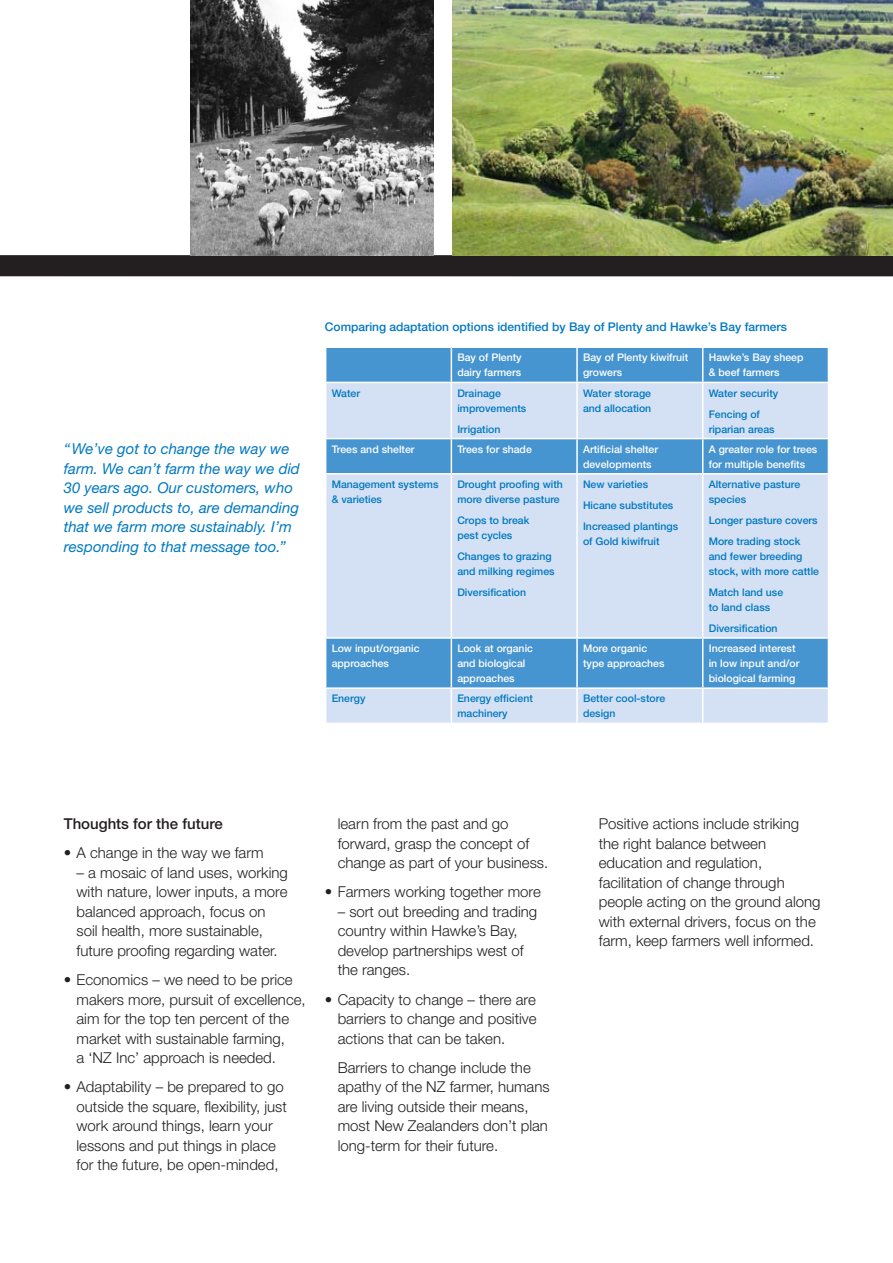
<style>
.page{position:relative;width:893px;height:1263px;background:#fff}
.page>*{position:absolute;margin:0;border:0;box-sizing:border-box;transform-origin:0 0}
.t1{font:300 15px/19.5px "Helvetica Neue";color:#231f20}
.t2{font:italic 15px/19.5px "Helvetica Neue";color:#0079c1}
.t3{font:500 15px "Helvetica Neue";color:#231f20}
.t4{font:500 12px "Helvetica Neue";color:#0079c1}
.t5{font:500 10.5px/15px "Helvetica Neue";color:#0079c1}
.t6{font:500 10.5px/15px "Helvetica Neue";color:#fff}
</style>
<div class="page">
<div style="left:0;top:255px;width:893px;height:21px;background:#231f20"></div>
<img style="left:191px;top:0;width:243px;height:255px">
<img style="left:453px;top:0;width:440px;height:255px">
<div style="left:326px;top:348px;width:502px;height:34px;background:#4694d0"></div>
<svg style="left:326px;top:383px;width:502px;height:340px;fill:#d4e0f3"></svg>
<hr style="left:451px;top:348px;width:1px;height:34px;background:#fff">
<hr style="left:576px;top:348px;width:2px;height:34px;background:#fff">
<hr style="left:702px;top:348px;width:1px;height:34px;background:#fff">
<hr style="left:451px;top:383px;width:1px;height:55px;background:#fff">
<hr style="left:576px;top:383px;width:2px;height:55px;background:#fff">
<hr style="left:702px;top:383px;width:1px;height:55px;background:#fff">
<hr style="left:325px;top:438px;width:126px;height:1px;background:#fff">
<hr style="left:451px;top:438px;width:126px;height:1px;background:#fff">
<hr style="left:451px;top:439px;width:1px;height:34px;background:#fff">
<hr style="left:577px;top:438px;width:126px;height:1px;background:#fff">
<hr style="left:576px;top:439px;width:2px;height:34px;background:#fff">
<hr style="left:703px;top:438px;width:126px;height:1px;background:#fff">
<hr style="left:702px;top:439px;width:1px;height:34px;background:#fff">
<hr style="left:325px;top:473px;width:126px;height:1px;background:#fff">
<hr style="left:451px;top:473px;width:126px;height:1px;background:#fff">
<hr style="left:451px;top:474px;width:1px;height:163px;background:#fff">
<hr style="left:577px;top:473px;width:126px;height:1px;background:#fff">
<hr style="left:576px;top:474px;width:2px;height:163px;background:#fff">
<hr style="left:703px;top:473px;width:126px;height:1px;background:#fff">
<hr style="left:702px;top:474px;width:1px;height:163px;background:#fff">
<hr style="left:325px;top:637px;width:126px;height:2px;background:#fff">
<hr style="left:451px;top:637px;width:126px;height:2px;background:#fff">
<hr style="left:451px;top:639px;width:1px;height:48px;background:#fff">
<hr style="left:577px;top:637px;width:126px;height:2px;background:#fff">
<hr style="left:576px;top:639px;width:2px;height:48px;background:#fff">
<hr style="left:703px;top:637px;width:126px;height:2px;background:#fff">
<hr style="left:702px;top:639px;width:1px;height:48px;background:#fff">
<hr style="left:325px;top:687px;width:126px;height:2px;background:#fff">
<hr style="left:451px;top:687px;width:126px;height:2px;background:#fff">
<hr style="left:451px;top:689px;width:1px;height:34px;background:#fff">
<hr style="left:577px;top:687px;width:126px;height:2px;background:#fff">
<hr style="left:576px;top:689px;width:2px;height:34px;background:#fff">
<hr style="left:703px;top:687px;width:126px;height:2px;background:#fff">
<hr style="left:702px;top:689px;width:1px;height:34px;background:#fff">
<p class="t2" style="left:64px;top:439px;width:238px">“We’ve got to change the way we farm. We can’t farm the way we did<br>30 years ago. Our customers, who we sell products to, are demanding that we farm more sustainably. I’m responding to that message too.”</p>
<p class="t4" style="left:325px;top:319px;width:463px">Comparing adaptation options identified by Bay of Plenty and Hawke’s Bay farmers</p>
<p class="t6" style="left:457px;top:350px;width:66px">Bay of Plenty dairy farmers</p>
<p class="t6" style="left:583px;top:350px;width:107px">Bay of Plenty kiwifruit growers</p>
<p class="t6" style="left:709px;top:350px;width:96px">Hawke’s Bay sheep &amp; beef farmers</p>
<p class="t5" style="left:332px;top:385px;width:30px">Water</p>
<p class="t5" style="left:457px;top:385px;width:71px">Drainage improvements</p>
<p class="t5" style="left:457px;top:421px;width:45px">Irrigation</p>
<p class="t5" style="left:583px;top:385px;width:70px">Water storage and allocation</p>
<p class="t5" style="left:709px;top:382px;width:71px;line-height:21px">Water security<br>Fencing of</p>
<p class="t5" style="left:709px;top:421px;width:67px">riparian areas</p>
<p class="t6" style="left:332px;top:441px;width:84px">Trees and shelter</p>
<p class="t6" style="left:457px;top:441px;width:76px">Trees for shade</p>
<p class="t6" style="left:583px;top:441px;width:77px">Artificial shelter developments</p>
<p class="t6" style="left:709px;top:441px;width:110px">A greater role for trees for multiple benefits</p>
<p class="t5" style="left:332px;top:477px;width:108px">Management systems &amp; varieties</p>
<p class="t5" style="left:457px;top:477px;width:107px">Drought proofing with more diverse pasture</p>
<p class="t5" style="left:457px;top:513px;width:73px">Crops to break pest cycles</p>
<p class="t5" style="left:457px;top:549px;width:99px">Changes to grazing and milking regimes</p>
<p class="t5" style="left:457px;top:585px;width:70px">Diversification</p>
<p class="t5" style="left:583px;top:474px;width:97px;line-height:21px">New varieties<br>Hicane substitutes<br>Increased plantings</p>
<p class="t5" style="left:583px;top:534px;width:78px">of Gold kiwifruit</p>
<p class="t5" style="left:709px;top:477px;width:93px">Alternative pasture species</p>
<p class="t5" style="left:709px;top:510px;width:110px;line-height:21px">Longer pasture covers<br>More trading stock</p>
<p class="t5" style="left:709px;top:549px;width:112px">and fewer breeding stock, with more cattle</p>
<p class="t5" style="left:709px;top:585px;width:76px">Match land use to land class</p>
<p class="t5" style="left:709px;top:621px;width:70px">Diversification</p>
<p class="t6" style="left:332px;top:641px;width:89px">Low input/organic approaches</p>
<p class="t6" style="left:457px;top:641px;width:77px">Look at organic and biological approaches</p>
<p class="t6" style="left:583px;top:641px;width:83px">More organic type approaches</p>
<p class="t6" style="left:709px;top:641px;width:92px">Increased interest in low input and/or biological farming</p>
<p class="t5" style="left:332px;top:691px;width:35px">Energy</p>
<p class="t5" style="left:457px;top:691px;width:77px">Energy efficient machinery</p>
<p class="t5" style="left:583px;top:691px;width:84px">Better cool-store design</p>
<p class="t3" style="left:64px;top:815px;width:160px">Thoughts for the future</p>
<p class="t1" style="left:64px;top:843px;width:201px">• A change in the way we farm</p>
<p class="t1" style="left:77px;top:862px;width:213px">– a mosaic of land uses, working with nature, lower inputs, a more balanced approach, focus on soil health, more sustainable, future proofing regarding water.</p>
<p class="t1" style="left:77px;top:970px;width:231px;text-indent:-13px">• Economics – we need to be price makers more, pursuit of excellence, aim for the top ten percent of the market with sustainable farming,<br>a ‘NZ Inc’ approach is needed.</p>
<p class="t1" style="left:77px;top:1077px;width:212px;text-indent:-13px">• Adaptability – be prepared to go outside the square, flexibility, just work around things, learn your lessons and put things in place for the future, be open-minded,</p>
<p class="t1" style="left:338px;top:814px;width:212px">learn from the past and go forward, grasp the concept of change as part of your business.</p>
<p class="t1" style="left:325px;top:882px;width:217px">• Farmers working together more</p>
<p class="t1" style="left:338px;top:901px;width:201px">– sort out breeding and trading country within Hawke’s Bay, develop partnerships west of the ranges.</p>
<p class="t1" style="left:338px;top:989px;width:200px;text-align:justify;text-indent:-13px">• Capacity to change – there are barriers to change and positive actions that can be taken.</p>
<p class="t1" style="left:338px;top:1057px;width:213px">Barriers to change include the apathy of the NZ farmer, humans are living outside their means, most New Zealanders don’t plan long-term for their future.</p>
<p class="t1" style="left:599px;top:814px;width:223px">Positive actions include striking the right balance between education and regulation, facilitation of change through people acting on the ground along with external drivers, focus on the farm, keep farmers well informed.</p>
</div>
